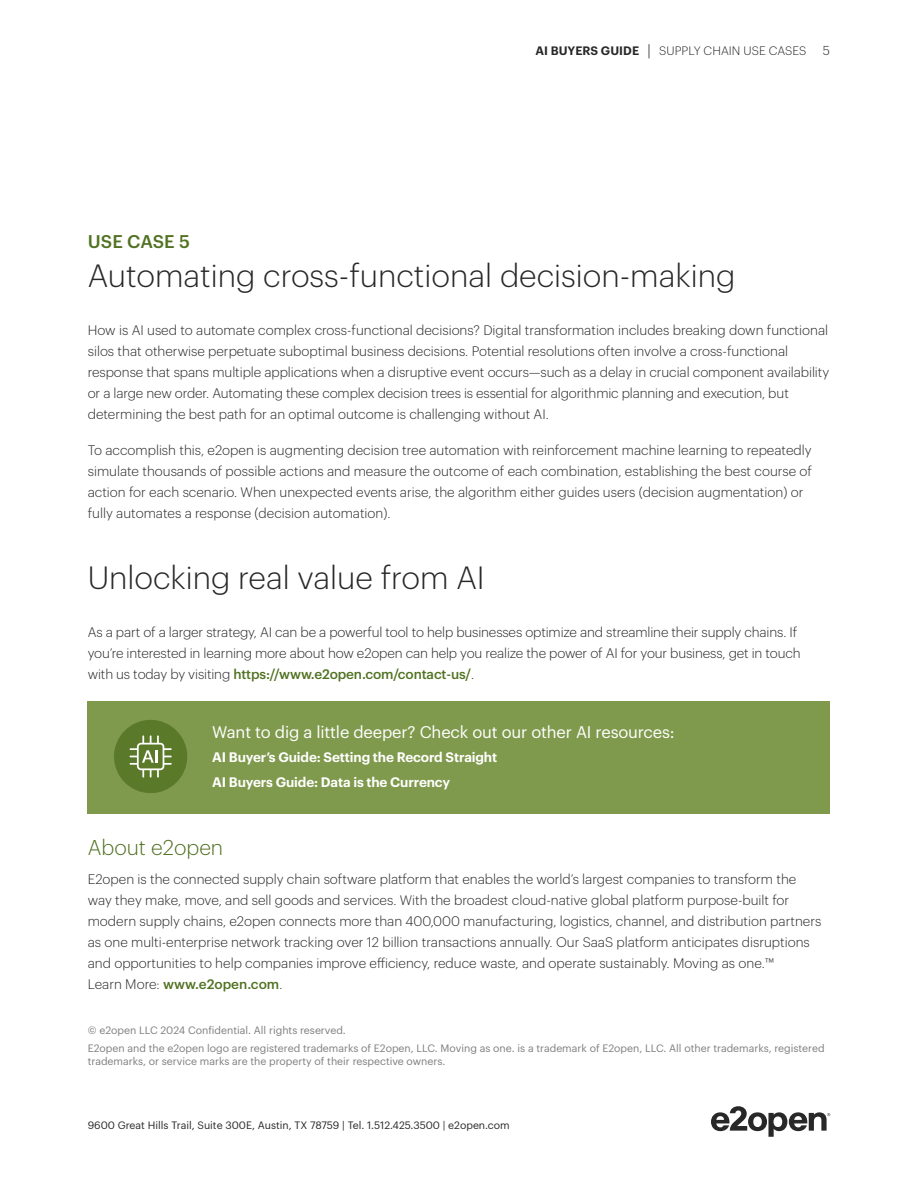
<style>
.page{position:relative;width:918px;height:1188px;background:#fff}
.page>*{position:absolute;margin:0;border:0;box-sizing:border-box;transform-origin:0 0}
.t1{font:300 31.5px "Graphik";color:#282828}
.t2{font:300 21px "Graphik";color:#517222}
.t3{font:500 18px "Graphik";letter-spacing:.005em;color:#517222}
.t4{font:16.5px "Graphik";letter-spacing:-.01em;color:#fff}
.t5{font:300 13.5px/21px "Graphik";color:#282828}
.t6{font:600 13.5px "Graphik";letter-spacing:-.01em;color:#fff}
.t7{font:300 12.75px "Graphik";color:#282828}
.t8{font:300 12px "Graphik";letter-spacing:.005em;color:#282828}
.Disclaimer{font:10.5px/13.5px "Graphik";color:#7e7e7e}
.t9{font:10.5px "Graphik";color:#282828}
.s1{font-weight:600}
.s2{font-size:16.5px}
.s3{font-weight:500;color:#517222}
</style>
<div class="page">
<svg style="left:711px;top:1106px;width:119px;height:31px"></svg>
<div style="left:88px;top:701px;width:742px;height:112px;background:#809a4d"></div>
<div style="left:114px;top:720px;width:73px;height:73px;background:#5a7a2a;border-radius:50%"></div>
<svg style="left:130px;top:735px;width:42px;height:43px"></svg>
<p class="t8" style="left:535px;top:42px;width:272px"><span class="s1">AI BUYERS GUIDE</span> <span class="s2">|</span> SUPPLY CHAIN USE CASES</p>
<p class="t7" style="left:823px;top:41px;width:9px">5</p>
<h2 class="t3" style="left:88px;top:228px;width:104px">USE CASE 5</h2>
<p class="t1" style="left:88px;top:253px;width:649px">Automating cross-functional decision-making</p>
<p class="t5" style="left:88px;top:319px;width:743px">How is AI used to automate complex cross-functional decisions? Digital transformation includes breaking down functional silos that otherwise perpetuate suboptimal business decisions. Potential resolutions often involve a cross-functional response that spans multiple applications when a disruptive event occurs—such as a delay in crucial component availability or a large new order. Automating these complex decision trees is essential for algorithmic planning and execution, but determining the best path for an optimal outcome is challenging without AI.</p>
<p class="t5" style="left:88px;top:439px;width:726px">To accomplish this, e2open is augmenting decision tree automation with reinforcement machine learning to repeatedly simulate thousands of possible actions and measure the outcome of each combination, establishing the best course of action for each scenario. When unexpected events arise, the algorithm either guides users (decision augmentation) or fully automates a response (decision automation).</p>
<p class="t1" style="left:88px;top:555px;width:399px">Unlocking real value from AI</p>
<p class="t5" style="left:88px;top:621px;width:714px">As a part of a larger strategy, AI can be a powerful tool to help businesses optimize and streamline their supply chains. If you’re interested in learning more about how e2open can help you realize the power of AI for your business, get in touch with us today by visiting <span class="s3">https://www.e2open.com/contact-us/</span>.</p>
<p class="t4" style="left:212px;top:720px;width:464px">Want to dig a little deeper? Check out our other AI resources:</p>
<p class="t6" style="left:212px;top:747px;width:286px">AI Buyer’s Guide: Setting the Record Straight</p>
<p class="t6" style="left:212px;top:772px;width:239px">AI Buyers Guide: Data is the Currency</p>
<h2 class="t2" style="left:88px;top:832px;width:137px">About e2open</h2>
<p class="t5" style="left:88px;top:867px;width:735px">E2open is the connected supply chain software platform that enables the world’s largest companies to transform the way they make, move, and sell goods and services. With the broadest cloud-native global platform purpose-built for modern supply chains, e2open connects more than 400,000 manufacturing, logistics, channel, and distribution partners as one multi-enterprise network tracking over 12 billion transactions annually. Our SaaS platform anticipates disruptions and opportunities to help companies improve efficiency, reduce waste, and operate sustainably. Moving as one.™<br>Learn More: <span class="s3">www.e2open.com</span>.</p>
<p class="Disclaimer" style="left:88px;top:1022px;width:260px">© e2open LLC 2024 Confidential. All rights reserved.</p>
<p class="Disclaimer" style="left:88px;top:1040px;width:738px">E2open and the e2open logo are registered trademarks of E2open, LLC. Moving as one. is a trademark of E2open, LLC. All other trademarks, registered trademarks, or service marks are the property of their respective owners.</p>
<p class="t9" style="left:88px;top:1118px;width:424px">9600 Great Hills Trail, Suite 300E, Austin, TX 78759 | Tel. 1.512.425.3500 | e2open.com</p>
</div>
